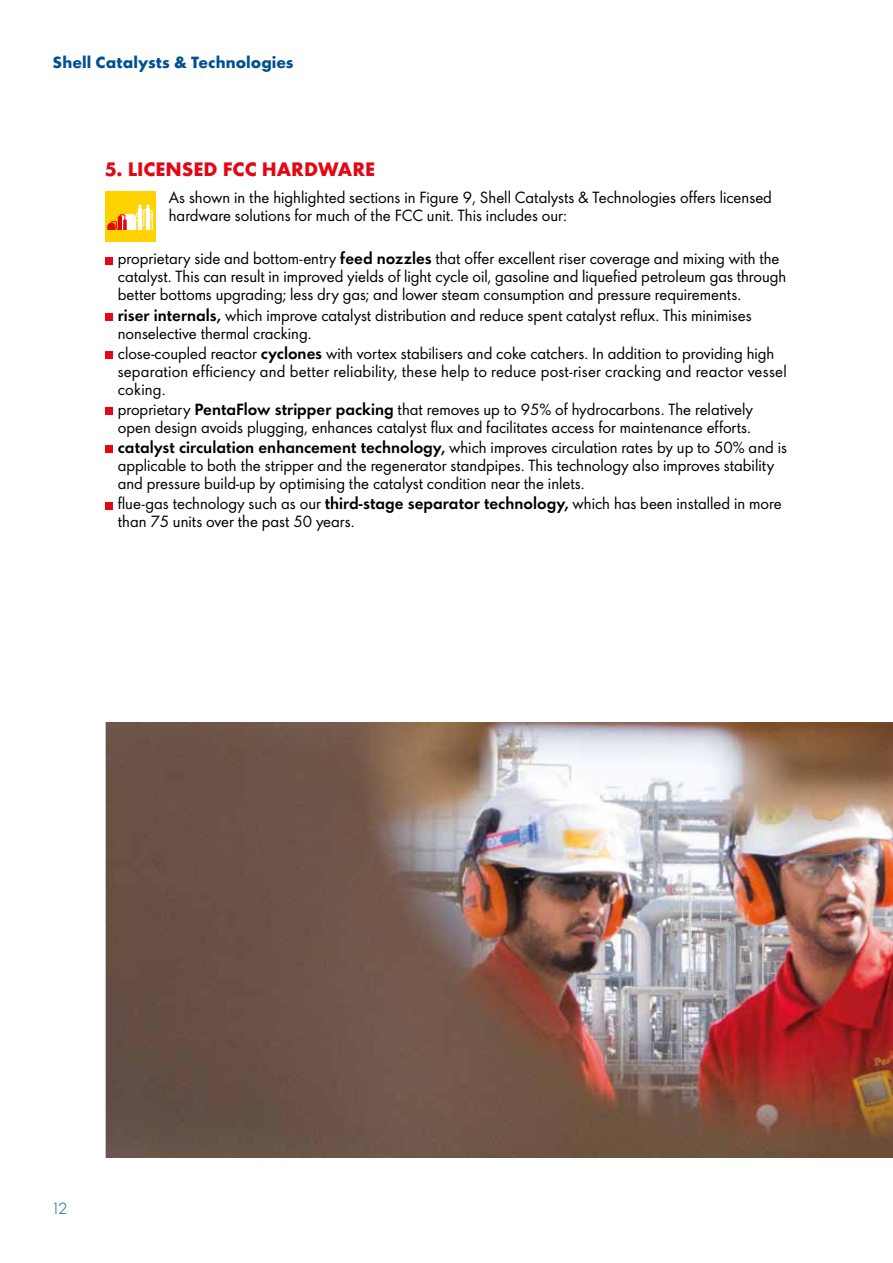
<style>
.page{position:relative;width:893px;height:1263px;background:#fff}
.page>*{position:absolute;margin:0;border:0;box-sizing:border-box;transform-origin:0 0}
.t1{font:700 18px "Shell";color:#e30613}
.t2{font:15px/18px "Shell";color:#000}
.t3{font:700 15px "Shell";color:#005092}
.t4{font:300 15px "Shell";color:#005092}
.s1{font-weight:800}
</style>
<div class="page">
<div style="left:105px;top:257px;width:7px;height:7px;background:#e30613"></div>
<div style="left:105px;top:314px;width:7px;height:7px;background:#e30613"></div>
<div style="left:105px;top:352px;width:7px;height:7px;background:#e30613"></div>
<div style="left:105px;top:408px;width:7px;height:7px;background:#e30613"></div>
<div style="left:105px;top:446px;width:7px;height:7px;background:#e30613"></div>
<div style="left:105px;top:502px;width:7px;height:7px;background:#e30613"></div>
<img style="left:107px;top:722px;width:786px;height:436px">
<div style="left:105px;top:191px;width:51px;height:51px;background:#ffd300"></div>
<svg style="left:107px;top:204px;width:46px;height:26px"></svg>
<p class="t3" style="left:53px;top:50px;width:243px">Shell Catalysts &amp; Technologies</p>
<p class="t1" style="left:105px;top:155px;width:272px">5. LICENSED FCC HARDWARE</p>
<p class="t2" style="left:169px;top:187px;width:605px">As shown in the highlighted sections in Figure 9, Shell Catalysts &amp; Technologies offers licensed hardware solutions for much of the FCC unit. This includes our:</p>
<p class="t2" style="left:118px;top:249px;width:670px">proprietary side and bottom-entry <span class="s1">feed nozzles</span> that offer excellent riser coverage and mixing with the catalyst. This can result in improved yields of light cycle oil, gasoline and liquefied petroleum gas through better bottoms upgrading; less dry gas; and lower steam consumption and pressure requirements.</p>
<p class="t2" style="left:118px;top:305px;width:635px"><span class="s1">riser internals,</span> which improve catalyst distribution and reduce spent catalyst reflux. This minimises nonselective thermal cracking.</p>
<p class="t2" style="left:118px;top:343px;width:671px">close-coupled reactor <span class="s1">cyclones</span> with vortex stabilisers and coke catchers. In addition to providing high separation efficiency and better reliability, these help to reduce post-riser cracking and reactor vessel coking.</p>
<p class="t2" style="left:118px;top:399px;width:637px">proprietary <span class="s1">PentaFlow stripper packing</span> that removes up to 95% of hydrocarbons. The relatively open design avoids plugging, enhances catalyst flux and facilitates access for maintenance efforts.</p>
<p class="t2" style="left:118px;top:437px;width:671px"><span class="s1">catalyst circulation enhancement technology,</span> which improves circulation rates by up to 50% and is applicable to both the stripper and the regenerator standpipes. This technology also improves stability and pressure build-up by optimising the catalyst condition near the inlets.</p>
<p class="t2" style="left:118px;top:494px;width:665px">flue-gas technology such as our <span class="s1">third-stage separator technology,</span> which has been installed in more than 75 units over the past 50 years.</p>
<p class="t4" style="left:53px;top:1197px;width:16px">12</p>
</div>
